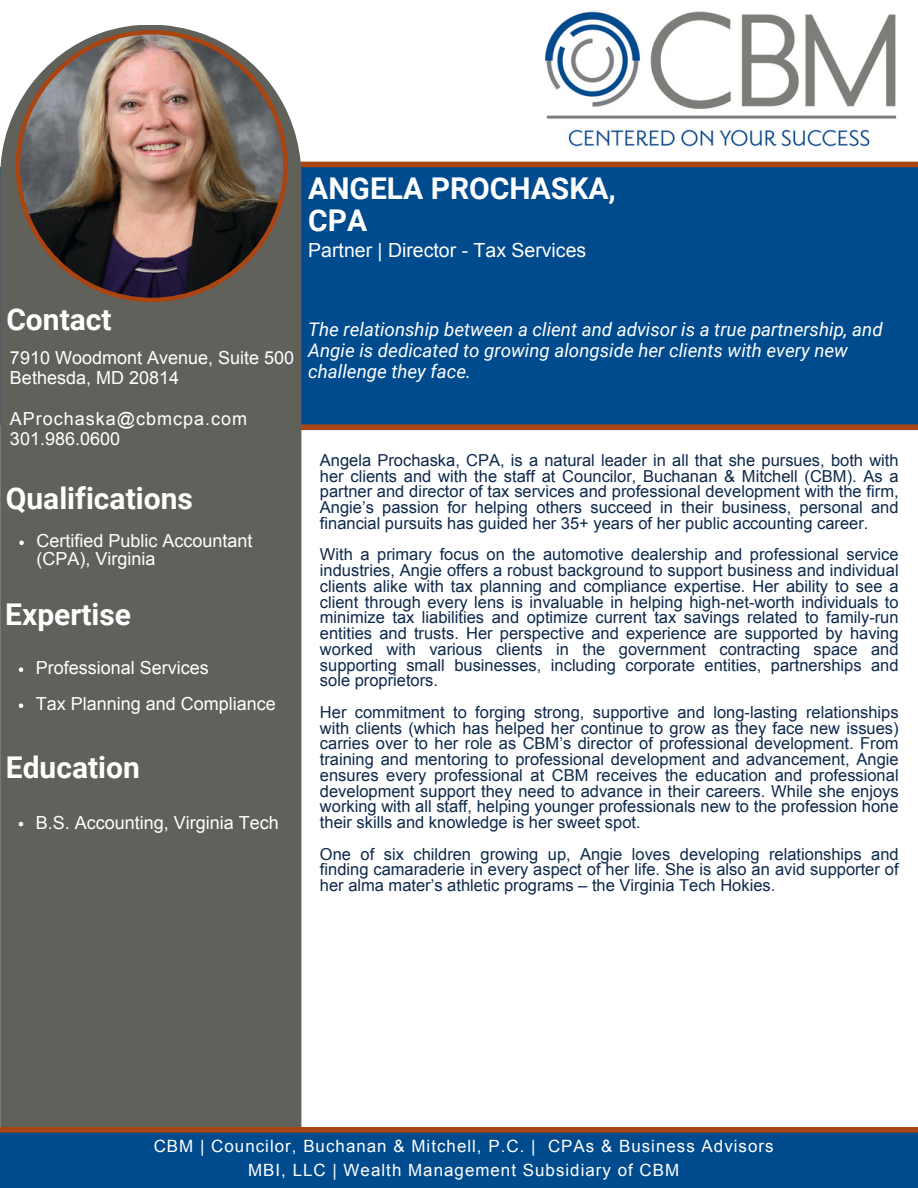
<style>
.page{position:relative;width:918px;height:1188px;background:#fff}
.page>*{position:absolute;margin:0;border:0;box-sizing:border-box;transform-origin:0 0}
.t1{font:700 30px/32.7px "Roboto";color:#fff}
.t2{font:19.5px "Arial";color:#fff}
.t3{font:italic 18.75px/21.3px "Roboto";color:#fff}
.t4{font:18px/20.2px "Arial";color:#fff}
.t5{font:18px/20.2px "Arial";letter-spacing:.055em;color:#fff}
.t6{font:16.95px/23.7px "Arial";letter-spacing:.06em;color:#fff;text-align:center}
.t7{font:16.5px/15.8px "Arial";color:#0e284b;text-align:justify}
</style>
<div class="page">
<div style="left:0;top:167px;width:918px;height:257px;background:#004b8d"></div>
<div style="left:293px;top:162px;width:625px;height:5px;background:#a41"></div>
<div style="left:297px;top:424px;width:621px;height:6px;background:#a41"></div>
<div style="left:0;top:25px;width:301px;height:1102px;background:#61615c"></div>
<div style="left:16px;top:30px;width:272px;height:272px;background:#a41;border-radius:50%"></div>
<img style="left:20px;top:34px;width:263px;height:264px;border-radius:50%">
<div style="left:0;top:1130px;width:918px;height:58px;background:#004b8d"></div>
<img style="left:545px;top:11px;width:352px;height:136px">
<div style="left:0;top:1127px;width:918px;height:6px;background:#a41"></div>
<svg style="left:19px;top:541px;width:5px;height:4px"></svg>
<svg style="left:19px;top:667px;width:4px;height:5px"></svg>
<svg style="left:19px;top:703px;width:4px;height:5px"></svg>
<svg style="left:19px;top:822px;width:4px;height:4px"></svg>
<h1 class="t1" style="left:308px;top:170px;width:309px">ANGELA PROCHASKA,<br>CPA</h1>
<p class="t2" style="left:308px;top:238px;width:280px">Partner | Director - Tax Services</p>
<h1 class="t1" style="left:6px;top:301px;width:107px">Contact</h1>
<p class="t4" style="left:10px;top:348px;width:286px">7910 Woodmont Avenue, Suite 500<br>Bethesda, MD 20814</p>
<p class="t5" style="left:10px;top:408px;width:239px">AProchaska@cbmcpa.com<br>301.986.0600</p>
<h1 class="t1" style="left:6px;top:481px;width:189px">Qualifications</h1>
<p class="t4" style="left:36px;top:532px;width:218px;line-height:18px">Certified Public Accountant (CPA), Virginia</p>
<h1 class="t1" style="left:5px;top:597px;width:127px">Expertise</h1>
<p class="t4" style="left:36px;top:650px;width:242px;line-height:36px">Professional Services<br>Tax Planning and Compliance</p>
<h1 class="t1" style="left:6px;top:750px;width:136px">Education</h1>
<p class="t4" style="left:36px;top:812px;width:245px">B.S. Accounting, Virginia Tech</p>
<p class="t3" style="left:308px;top:318px;width:576px">The relationship between a client and advisor is a true partnership, and<br>Angie is dedicated to growing alongside her clients with every new challenge they face.</p>
<p class="t7" style="left:320px;top:452px;width:580px">Angela Prochaska, CPA, is a natural leader in all that she pursues, both with her clients and with the staff at Councilor, Buchanan &amp; Mitchell (CBM). As a partner and director of tax services and professional development with the firm, Angie’s passion for helping others succeed in their business, personal and financial pursuits has guided her 35+ years of her public accounting career.</p>
<p class="t7" style="left:320px;top:547px;width:580px">With a primary focus on the automotive dealership and professional service industries, Angie offers a robust background to support business and individual clients alike with tax planning and compliance expertise. Her ability to see a client through every lens is invaluable in helping high-net-worth individuals to minimize tax liabilities and optimize current tax savings related to family-run entities and trusts. Her perspective and experience are supported by having worked with various clients in the government contracting space and supporting small businesses, including corporate entities, partnerships and sole proprietors.</p>
<p class="t7" style="left:320px;top:704px;width:580px">Her commitment to forging strong, supportive and long-lasting relationships with clients (which has helped her continue to grow as they face new issues) carries over to her role as CBM’s director of professional development. From training and mentoring to professional development and advancement, Angie ensures every professional at CBM receives the education and professional development support they need to advance in their careers. While she enjoys working with all staff, helping younger professionals new to the profession hone their skills and knowledge is her sweet spot.</p>
<p class="t7" style="left:320px;top:846px;width:580px">One of six children growing up, Angie loves developing relationships and finding camaraderie in every aspect of her life. She is also an avid supporter of her alma mater’s athletic programs – the Virginia Tech Hokies.</p>
<p class="t6" style="left:154px;top:1135px;width:621px">CBM | Councilor, Buchanan &amp; Mitchell, P.C. | CPAs &amp; Business Advisors<br>MBI, LLC | Wealth Management Subsidiary of CBM</p>
</div>
